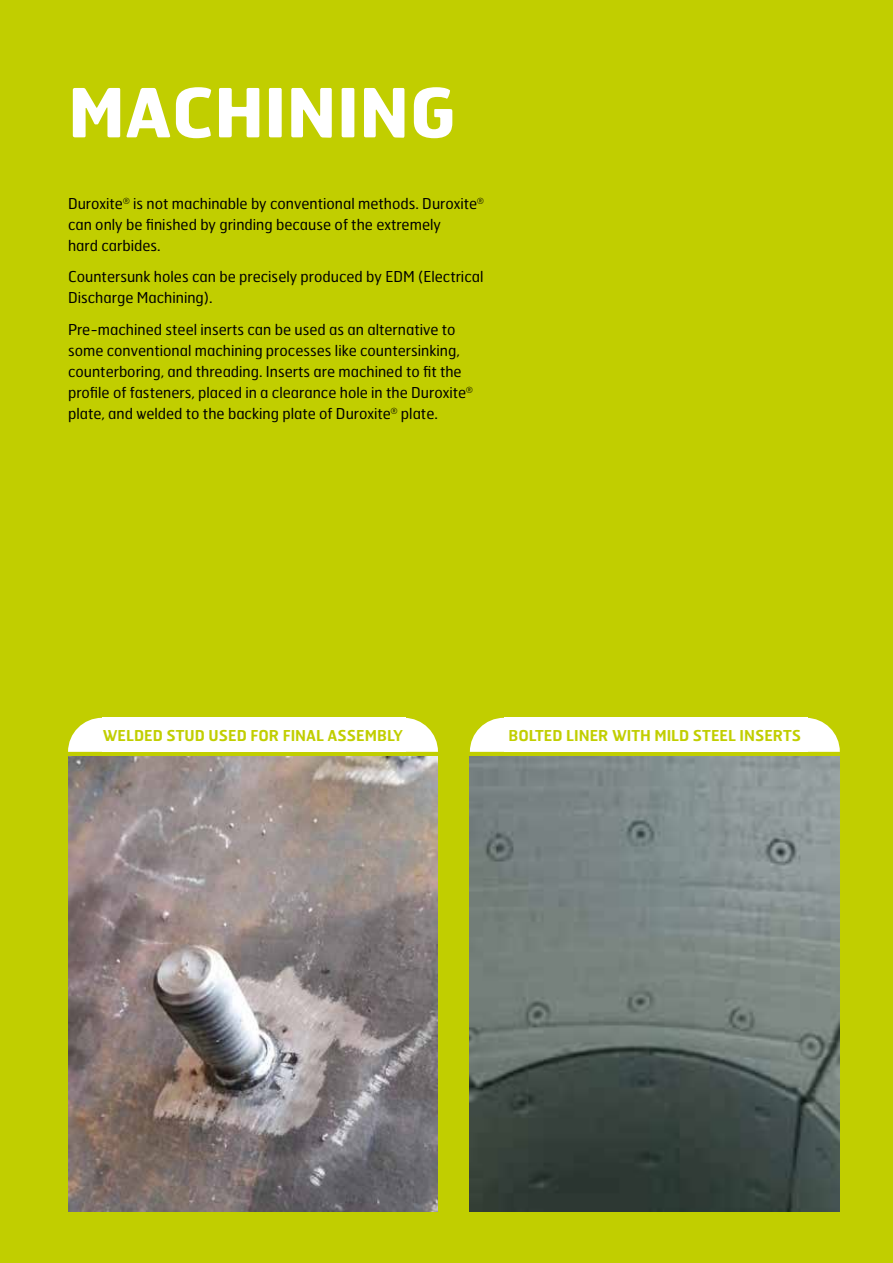
<style>
.page{position:relative;width:893px;height:1263px;background:#c1ce00}
.page>*{position:absolute;margin:0;border:0;box-sizing:border-box;transform-origin:0 0}
.t1{font:700 67.5px "Hermes FB";color:#fff}
.t2{font:15px/21px "Hermes FB";color:#000}
.t3{font:600 15px "Hermes FB";color:#c1ce00}
</style>
<div class="page">
<img style="left:68px;top:756px;width:370px;height:456px">
<img style="left:470px;top:756px;width:370px;height:456px">
<div style="left:102px;top:718px;width:303px;height:34px;background:#fff"></div>
<svg style="left:68px;top:718px;width:34px;height:34px"></svg>
<svg style="left:405px;top:718px;width:33px;height:34px"></svg>
<div style="left:504px;top:718px;width:303px;height:34px;background:#fff"></div>
<svg style="left:470px;top:718px;width:34px;height:34px"></svg>
<svg style="left:807px;top:718px;width:33px;height:34px"></svg>
<h1 class="t1" style="left:68px;top:69px;width:390px">MACHINING</h1>
<p class="t2" style="left:68px;top:192px;width:417px">Duroxite<sup>®</sup> is not machinable by conventional methods. Duroxite<sup>® </sup>can only be finished by grinding because of the extremely<br>hard carbides.</p>
<p class="t2" style="left:68px;top:266px;width:417px">Countersunk holes can be precisely produced by EDM (Electrical<br>Discharge Machining).</p>
<p class="t2" style="left:68px;top:318px;width:406px">Pre-machined steel inserts can be used as an alternative to some conventional machining processes like countersinking, counterboring, and threading. Inserts are machined to fit the profile of fasteners, placed in a clearance hole in the Duroxite<sup>® </sup>plate, and welded to the backing plate of Duroxite<sup>®</sup> plate.</p>
<p class="t3" style="left:103px;top:726px;width:302px">WELDED STUD USED FOR FINAL ASSEMBLY</p>
<p class="t3" style="left:509px;top:726px;width:294px">BOLTED LINER WITH MILD STEEL INSERTS</p>
</div>
